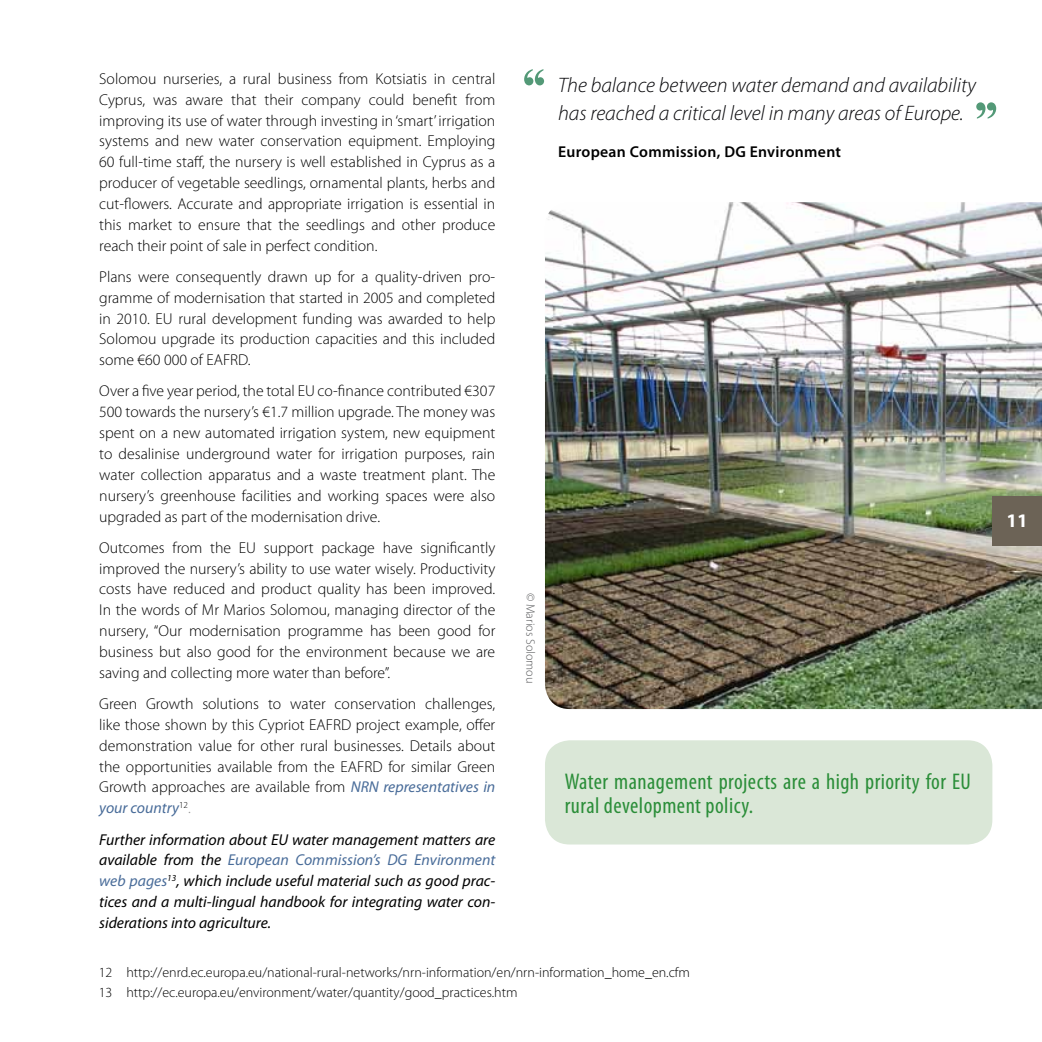
<style>
.page{position:relative;width:1042px;height:1042px;background:#fff}
.page>*{position:absolute;margin:0;border:0;box-sizing:border-box;transform-origin:0 0}
.t1{font:700 52.5px "Nimbus Rom DGR";color:#539977}
.t2{font:condensed 22.75px/24.5px "Myriad Pro";letter-spacing:.02em;color:#2b8e39}
.t3{font:italic 300 21px/28px "Myriad Pro";color:#060609}
.t4{font:700 19.25px "Myriad Pro";color:#fff}
.t5{font:300 15.75px/20.8px "Myriad Pro";color:#000;text-align:justify}
.t6{font:italic 15.75px/20.8px "Myriad Pro";color:#000;text-align:justify}
.t7{font:600 15.75px "Myriad Pro";letter-spacing:.02em;color:#000}
.t8{font:300 14px/20.3px "Myriad Pro";color:#000}
.t9{font:300 12.25px "Myriad Pro";color:#58595b}
.s1{font-weight:400;font-style:italic;color:#496c99}
.s2{color:#929292}
.s3{color:#496c99}
</style>
<div class="page">
<div style="left:545px;top:740px;width:447px;height:104px;background:#dae7d7;border-radius:25px"></div>
<img style="left:545px;top:202px;width:497px;height:507px">
<div style="left:992px;top:496px;width:50px;height:50px;background:#6c6356"></div>
<p class="t5" style="left:99px;top:68px;width:398px">Solomou nurseries, a rural business from Kotsiatis in central Cyprus, was aware that their company could benefit from improving its use of water through investing in ‘smart’ irrigation systems and new water conservation equipment. Employing 60 full-time staff, the nursery is well established in Cyprus as a producer of vegetable seedlings, ornamental plants, herbs and cut-flowers. Accurate and appropriate irrigation is essential in this market to ensure that the seedlings and other produce reach their point of sale in perfect condition.</p>
<p class="t5" style="left:99px;top:266px;width:398px">Plans were consequently drawn up for a quality-driven pro&shy;gramme of modernisation that started in 2005 and completed in 2010. EU rural development funding was awarded to help Solomou upgrade its production capacities and this included some €60 000 of EAFRD.</p>
<p class="t5" style="left:99px;top:381px;width:398px">Over a five year period, the total EU co-finance contributed €307<br>500 towards the nursery’s €1.7 million upgrade. The money was spent on a new automated irrigation system, new equipment to desalinise underground water for irrigation purposes, rain water collection apparatus and a waste treatment plant. The nursery’s greenhouse facilities and working spaces were also upgraded as part of the modernisation drive.</p>
<p class="t5" style="left:99px;top:537px;width:397px">Outcomes from the EU support package have significantly improved the nursery’s ability to use water wisely. Productivity costs have reduced and product quality has been improved.<br>In the words of Mr Marios Solomou, managing director of the nursery, “Our modernisation programme has been good for business but also good for the environment because we are saving and collecting more water than before”.</p>
<p class="t5" style="left:99px;top:694px;width:398px">Green Growth solutions to water conservation challenges, like those shown by this Cypriot EAFRD project example, offer demonstration value for other rural businesses. Details about the opportunities available from the EAFRD for similar Green Growth approaches are available from <span class="s1">NRN representatives in your country</span><sup>12</sup><span class="s2">.</span></p>
<p class="t6" style="left:99px;top:828px;width:398px">Further information about EU water management matters are available from the <span class="s3">European Commission’s DG Environment web pages</span><sup>13</sup>, which include useful material such as good prac&shy;tices and a multi-lingual handbook for integrating water con&shy;siderations into agriculture.</p>
<h1 class="t1" style="left:521px;top:59px;width:28px">“</h1>
<h3 class="t3" style="left:558px;top:72px;width:419px">The balance between water demand and availability has reached a critical level in many areas of Europe.</h3>
<p class="t7" style="left:558px;top:141px;width:284px">European Commission, DG Environment</p>
<h1 class="t1" style="left:999px;top:128px;width:28px;rotate:-180deg">“</h1>
<p class="t9" style="left:537px;top:593px;width:92px;rotate:90deg">© Marios Solomou</p>
<h2 class="t2" style="left:565px;top:768px;width:407px">Water management projects are a high priority for EU rural development policy.</h2>
<p class="t4" style="left:1006px;top:508px;width:23px">11</p>
<p class="t8" style="left:99px;top:962px;width:593px">12 http://enrd.ec.europa.eu/national-rural-networks/nrn-information/en/nrn-information_home_en.cfm<br>13 http://ec.europa.eu/environment/water/quantity/good_practices.htm</p>
</div>
